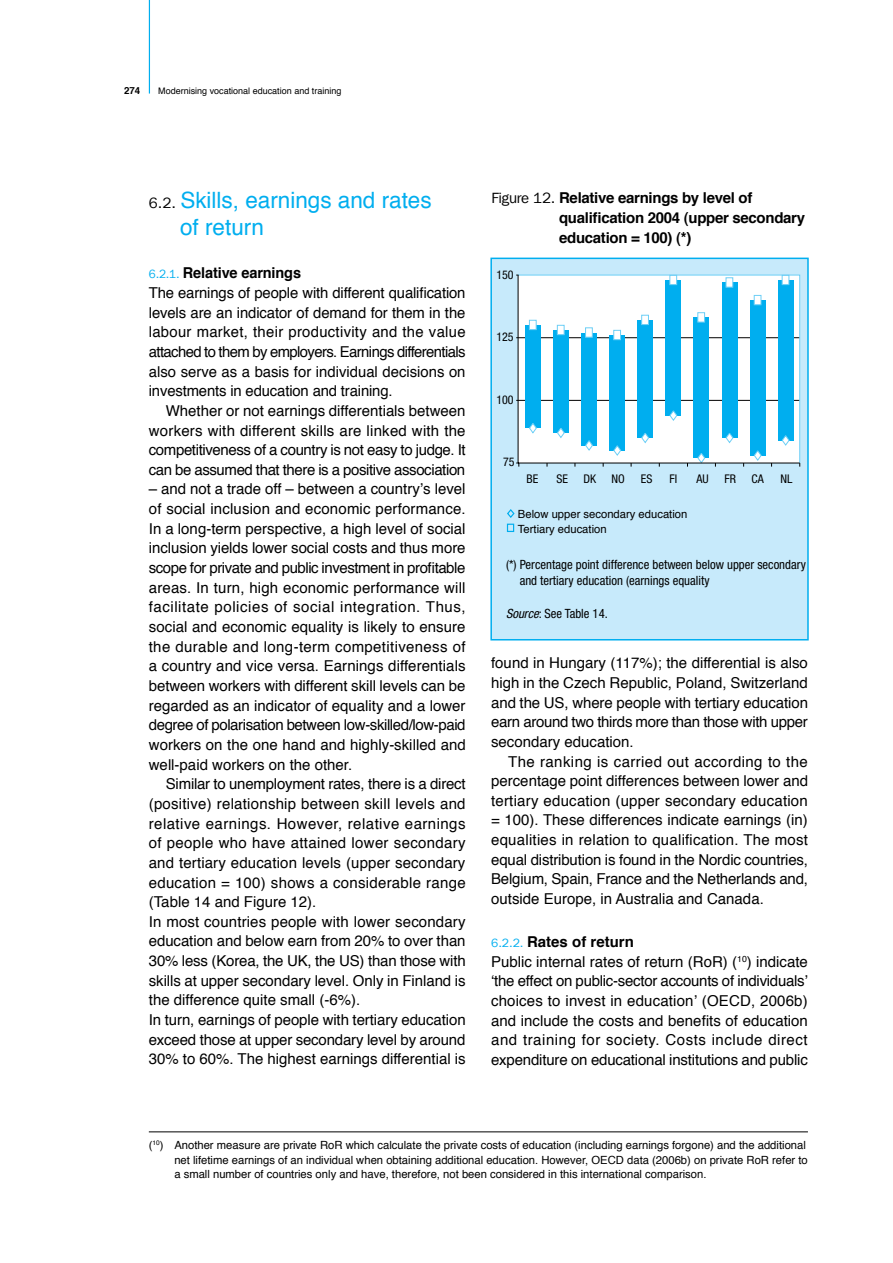
<style>
.page{position:relative;width:893px;height:1263px;background:#fff}
.page>*{position:absolute;margin:0;border:0;box-sizing:border-box;transform-origin:0 0}
.t1{font:22.5px/27px "Helvetica";color:#00aeef}
.t2{font:15px/19.6px "Helvetica";color:#000}
.t3{font:15px "Helvetica";letter-spacing:-.025em;color:#000}
.t4{font:15px "Helvetica";letter-spacing:.02em;color:#000}
.t5{font:700 15px/19.6px "Helvetica";letter-spacing:-.02em;color:#000}
.t6{font:15px "Helvetica";letter-spacing:.025em;color:#000}
.t7{font:15px "Helvetica";letter-spacing:-.04em;color:#000}
.t8{font:15px "Helvetica";letter-spacing:-.03em;color:#000}
.t9{font:15px "Helvetica";letter-spacing:.035em;color:#000}
.t10{font:15px "Helvetica";letter-spacing:.03em;color:#000}
.t11{font:15px "Helvetica";letter-spacing:-.02em;color:#000}
.t12{font:condensed 12.75px/16.5px "Helvetica Neue LT Std";color:#000}
.t13{font:condensed 12px "Helvetica Neue LT Std";color:#000}
.t14{font:11.25px/14.7px "Helvetica";color:#000}
.t15{font:700 9.75px "Helvetica";color:#000}
.t16{font:9px "Helvetica";color:#000}
.s1{font-family:"Azbi Franklin One Roman";font-size:15px;color:#000}
.s2{font-family:"Azbi Franklin One Roman";font-weight:400;font-size:12px;color:#00aeef}
.s3{font-family:"Azbi Franklin One Roman";font-weight:400}
.s4{font-style:italic}
.s5{font-family:"Azbi Franklin One Roman";font-size:12px;color:#00aeef}
.s6{font-weight:700}
</style>
<div class="page">
<hr style="left:149px;top:0;width:1px;height:94px;background:#00aeef">
<hr style="left:149px;top:1131px;width:659px;height:1px;background:#000">
<div style="left:491px;top:258px;width:317px;height:382px;background:#c7eafb"></div>
<div style="left:490px;top:258px;width:319px;height:382px;border:2px solid #00aeef"></div>
<svg style="left:517px;top:274px;width:283px;height:190px;background:#99ddf6"></svg>
<hr style="left:518px;top:463px;width:282px;height:1px;background:#000">
<hr style="left:518px;top:275px;width:1px;height:188px;background:#000">
<div style="left:507px;top:524px;width:7px;height:8px;border:1px solid #00aeef"></div>
<svg style="left:507px;top:509px;width:8px;height:9px"></svg>
<p class="t15" style="left:124px;top:82px;width:18px">274</p>
<p class="t16" style="left:158px;top:83px;width:185px">Modernising vocational education and training</p>
<p class="t1" style="left:180px;top:188px;width:253px;text-indent:-31px"><span class="s1">6.2.</span> Skills, earnings and rates of return</p>
<p class="t5" style="left:149px;top:263px;width:154px"><span class="s2">6.2.1.</span> Relative earnings</p>
<p class="t2" style="left:149px;top:283px;width:318px">The earnings of people with different qualification</p>
<p class="t2" style="left:149px;top:303px;width:318px">levels are an indicator of demand for them in the</p>
<p class="t4" style="left:149px;top:320px;width:318px">labour market, their productivity and the value</p>
<p class="t7" style="left:149px;top:340px;width:318px">attached to them by employers. Earnings differentials</p>
<p class="t2" style="left:149px;top:362px;width:318px">also serve as a basis for individual decisions on</p>
<p class="t2" style="left:149px;top:382px;width:245px">investments in education and training.</p>
<p class="t2" style="left:166px;top:401px;width:301px">Whether or not earnings differentials between</p>
<p class="t2" style="left:149px;top:421px;width:318px">workers with different skills are linked with the</p>
<p class="t3" style="left:149px;top:438px;width:318px">competitiveness of a country is not easy to judge. It</p>
<p class="t3" style="left:149px;top:458px;width:318px">can be assumed that there is a positive association</p>
<p class="t2" style="left:149px;top:480px;width:318px">– and not a trade off – between a country’s level</p>
<p class="t2" style="left:149px;top:499px;width:318px">of social inclusion and economic performance.</p>
<p class="t2" style="left:149px;top:519px;width:318px">In a long-term perspective, a high level of social</p>
<p class="t2" style="left:149px;top:539px;width:318px">inclusion yields lower social costs and thus more</p>
<p class="t8" style="left:149px;top:556px;width:318px">scope for private and public investment in profitable</p>
<p class="t2" style="left:149px;top:578px;width:318px">areas. In turn, high economic performance will</p>
<p class="t9" style="left:149px;top:595px;width:318px">facilitate policies of social integration. Thus,</p>
<p class="t2" style="left:149px;top:617px;width:318px">social and economic equality is likely to ensure</p>
<p class="t6" style="left:149px;top:635px;width:318px">the durable and long-term competitiveness of</p>
<p class="t2" style="left:149px;top:657px;width:318px">a country and vice versa. Earnings differentials</p>
<p class="t2" style="left:149px;top:676px;width:318px">between workers with different skill levels can be</p>
<p class="t2" style="left:149px;top:696px;width:318px">regarded as an indicator of equality and a lower</p>
<p class="t3" style="left:149px;top:713px;width:318px">degree of polarisation between low‑skilled/low‑paid</p>
<p class="t2" style="left:149px;top:735px;width:318px">workers on the one hand and highly‑skilled and</p>
<p class="t2" style="left:149px;top:755px;width:205px">well‑paid workers on the other.</p>
<p class="t2" style="left:166px;top:775px;width:301px">Similar to unemployment rates, there is a direct</p>
<p class="t2" style="left:149px;top:794px;width:318px">(positive) relationship between skill levels and</p>
<p class="t10" style="left:149px;top:812px;width:318px">relative earnings. However, relative earnings</p>
<p class="t4" style="left:149px;top:831px;width:318px">of people who have attained lower secondary</p>
<p class="t2" style="left:149px;top:853px;width:318px">and tertiary education levels (upper secondary</p>
<p class="t4" style="left:149px;top:871px;width:318px">education = 100) shows a considerable range</p>
<p class="t2" style="left:149px;top:892px;width:169px">(Table 14 and Figure 12).</p>
<p class="t2" style="left:149px;top:912px;width:318px">In most countries people with lower secondary</p>
<p class="t2" style="left:149px;top:932px;width:318px">education and below earn from 20% to over than</p>
<p class="t2" style="left:149px;top:951px;width:318px">30% less (Korea, the UK, the US) than those with</p>
<p class="t2" style="left:149px;top:971px;width:318px">skills at upper secondary level. Only in Finland is</p>
<p class="t2" style="left:149px;top:991px;width:213px">the difference quite small (-6%).</p>
<p class="t2" style="left:149px;top:1010px;width:318px">In turn, earnings of people with tertiary education</p>
<p class="t2" style="left:149px;top:1030px;width:318px">exceed those at upper secondary level by around</p>
<p class="t2" style="left:149px;top:1050px;width:318px">30% to 60%. The highest earnings differential is</p>
<p class="t5" style="left:559px;top:189px;width:248px;text-indent:-68px"><span class="s3">Figure 12.</span> Relative earnings by level of qualification 2004 (upper secondary education = 100) (*)</p>
<p class="t13" style="left:496px;top:267px;width:19px">150</p>
<p class="t13" style="left:496px;top:330px;width:19px">125</p>
<p class="t13" style="left:496px;top:393px;width:19px">100</p>
<p class="t13" style="left:503px;top:455px;width:13px">75</p>
<p class="t13" style="left:526px;top:472px;width:13px">BE</p>
<p class="t13" style="left:557px;top:472px;width:13px">SE</p>
<p class="t13" style="left:584px;top:472px;width:14px">DK</p>
<p class="t13" style="left:611px;top:472px;width:15px">NO</p>
<p class="t13" style="left:641px;top:472px;width:13px">ES</p>
<p class="t13" style="left:670px;top:472px;width:9px">FI</p>
<p class="t13" style="left:696px;top:472px;width:14px">AU</p>
<p class="t13" style="left:725px;top:472px;width:13px">FR</p>
<p class="t13" style="left:751px;top:472px;width:14px">CA</p>
<p class="t13" style="left:780px;top:472px;width:13px">NL</p>
<p class="t14" style="left:518px;top:506px;width:171px">Below upper secondary education<br>Tertiary education</p>
<p class="t12" style="left:520px;top:556px;width:288px;text-indent:-14px">(*) Percentage point difference between below upper secondary and tertiary education (earnings equality</p>
<p class="t12" style="left:506px;top:605px;width:103px"><span class="s4">Source</span>: See Table 14.</p>
<p class="t2" style="left:491px;top:654px;width:318px">found in Hungary (117%); the differential is also</p>
<p class="t2" style="left:491px;top:673px;width:318px">high in the Czech Republic, Poland, Switzerland</p>
<p class="t2" style="left:491px;top:693px;width:318px">and the US, where people with tertiary education</p>
<p class="t11" style="left:491px;top:710px;width:318px">earn around two thirds more than those with upper</p>
<p class="t2" style="left:491px;top:732px;width:144px">secondary education.</p>
<p class="t6" style="left:508px;top:750px;width:301px">The ranking is carried out according to the</p>
<p class="t2" style="left:491px;top:771px;width:318px">percentage point differences between lower and</p>
<p class="t2" style="left:491px;top:791px;width:318px">tertiary education (upper secondary education</p>
<p class="t2" style="left:491px;top:811px;width:318px">= 100). These differences indicate earnings (in)</p>
<p class="t2" style="left:491px;top:830px;width:318px">equalities in relation to qualification. The most</p>
<p class="t2" style="left:491px;top:850px;width:318px">equal distribution is found in the Nordic countries,</p>
<p class="t2" style="left:491px;top:870px;width:318px">Belgium, Spain, France and the Netherlands and,</p>
<p class="t2" style="left:491px;top:889px;width:274px">outside Europe, in Australia and Canada.</p>
<p class="t2" style="left:491px;top:932px;width:318px"><span class="s5">6.2.2.</span> <span class="s6">Rates of return<br></span>Public internal rates of return (RoR) (<sup>10</sup>) indicate ‘the effect on public-sector accounts of individuals’ choices to invest in education’ (OECD, 2006b) and include the costs and benefits of education and training for society. Costs include direct expenditure on educational institutions and public</p>
<p class="t14" style="left:174px;top:1138px;width:635px;text-indent:-26px">(<sup>10</sup>) Another measure are private RoR which calculate the private costs of education (including earnings forgone) and the additional net lifetime earnings of an individual when obtaining additional education. However, OECD data (2006b) on private RoR refer to a small number of countries only and have, therefore, not been considered in this international comparison.</p>
</div>
